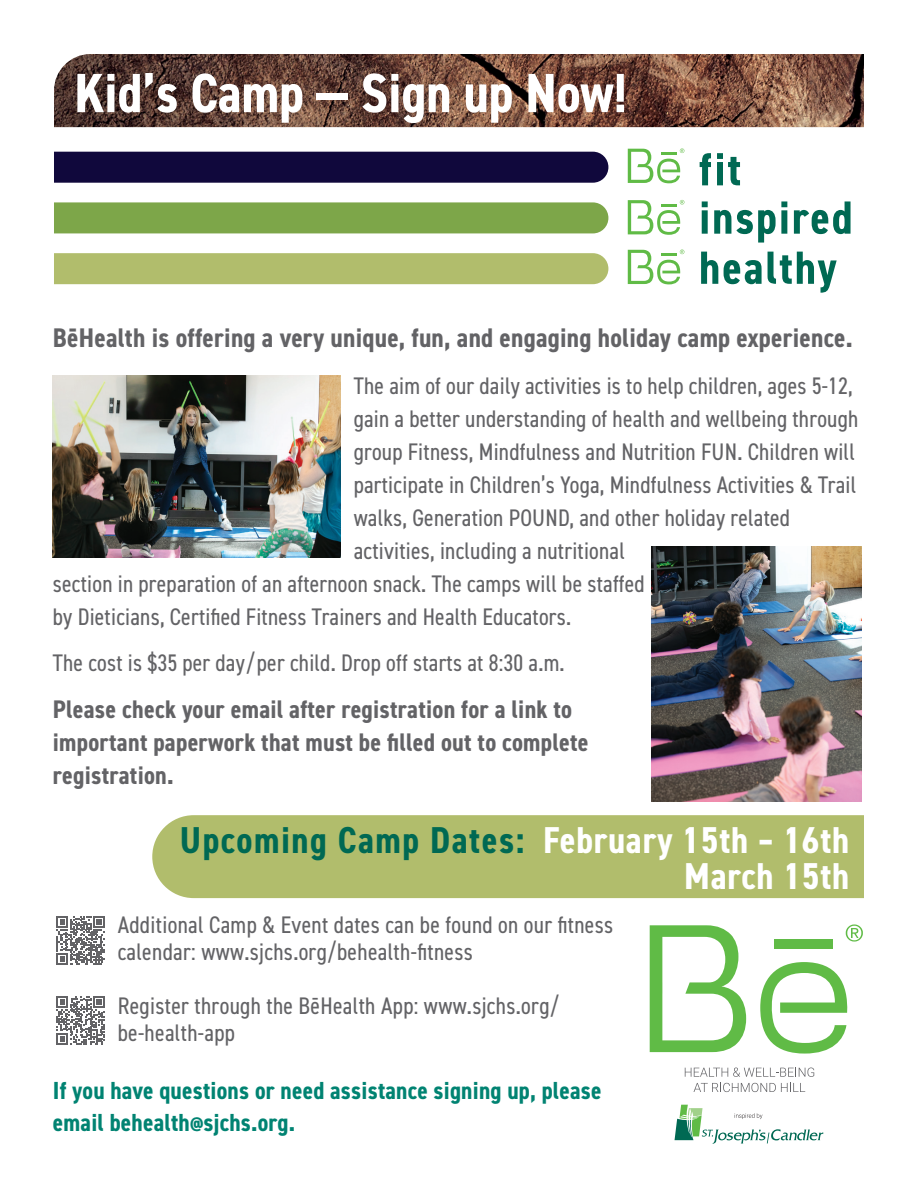
<style>
.page{position:relative;width:918px;height:1188px;background:#fff}
.page>*{position:absolute;margin:0;border:0;box-sizing:border-box;transform-origin:0 0}
.t1{font:700 condensed 55.5px "DIN2014";color:#fff}
.t2{font:700 condensed 37.5px/36px "DIN2014";letter-spacing:.02em;color:#fff;text-align:right}
.t3{font:700 condensed 27px "DIN2014";letter-spacing:.01em;color:#636366}
.t4{font:700 condensed 25.5px/33px "DIN2014";letter-spacing:.01em;color:#636366}
.t5{font:700 condensed 24.75px/31.5px "DIN2014";letter-spacing:.01em;color:#018372}
.t6{font:condensed 24px/27px "DIN2014";letter-spacing:.01em;color:#636366}
.s1{color:#006953}
.s2{font-size:17.25px}
</style>
<div class="page">
<img style="left:54px;top:54px;width:810px;height:73px">
<svg style="left:628px;top:148px;width:56px;height:35px"></svg>
<svg style="left:628px;top:200px;width:56px;height:35px"></svg>
<svg style="left:628px;top:250px;width:56px;height:34px"></svg>
<div style="left:54px;top:152px;width:554px;height:31px;background:#10083c"></div>
<div style="left:54px;top:202px;width:554px;height:31px;background:#7da649"></div>
<div style="left:54px;top:253px;width:554px;height:31px;background:#b1bd6c"></div>
<svg style="left:701px;top:252px;width:136px;height:41px"></svg>
<svg style="left:702px;top:201px;width:149px;height:42px"></svg>
<svg style="left:700px;top:153px;width:40px;height:32px"></svg>
<div style="left:152px;top:815px;width:712px;height:83px;background:#b1bd6c"></div>
<svg style="left:650px;top:925px;width:96px;height:127px"></svg>
<svg style="left:760px;top:962px;width:88px;height:92px"></svg>
<div style="left:775px;top:939px;width:58px;height:10px;background:#60bb46"></div>
<svg style="left:846px;top:924px;width:17px;height:18px"></svg>
<svg style="left:685px;top:1068px;width:129px;height:9px"></svg>
<svg style="left:694px;top:1083px;width:111px;height:9px"></svg>
<svg style="left:675px;top:1105px;width:148px;height:39px"></svg>
<img style="left:53px;top:376px;width:287px;height:181px">
<svg style="left:56px;top:996px;width:49px;height:49px"></svg>
<svg style="left:56px;top:916px;width:49px;height:48px"></svg>
<img style="left:651px;top:546px;width:210px;height:255px">
<h1 class="t1" style="left:74px;top:56px;width:554px">Kid’s Camp — Sign up Now!</h1>
<p class="t3" style="left:53px;top:320px;width:801px">BēHealth is offering a very unique, fun, and engaging holiday camp experience.</p>
<p class="t6" style="left:354px;top:371px;width:500px">The aim of our daily activities is to help children, ages 5-12,</p>
<p class="t6" style="left:354px;top:404px;width:506px">gain a better understanding of health and wellbeing through</p>
<p class="t6" style="left:354px;top:437px;width:503px">group Fitness, Mindfulness and Nutrition FUN. Children will</p>
<p class="t6" style="left:354px;top:470px;width:504px">participate in Children’s Yoga, Mindfulness Activities &amp; Trail</p>
<p class="t6" style="left:354px;top:503px;width:438px">walks, Generation POUND, and other holiday related</p>
<p class="t6" style="left:354px;top:536px;width:273px">activities, including a nutritional</p>
<p class="t6" style="left:53px;top:569px;width:593px">section in preparation of an afternoon snack. The camps will be staffed</p>
<p class="t6" style="left:53px;top:602px;width:520px">by Dieticians, Certified Fitness Trainers and Health Educators.</p>
<p class="t6" style="left:53px;top:648px;width:513px">The cost is $35 per day/per child. Drop off starts at 8:30 a.m.</p>
<p class="t4" style="left:53px;top:692px;width:537px">Please check your email after registration for a link to important paperwork that must be filled out to complete registration.</p>
<h2 class="t2" style="left:180px;top:822px;width:671px"><span class="s1">Upcoming Camp Dates:</span> February 15th – 16th<br>March 15th</h2>
<p class="t6" style="left:118px;top:910px;width:497px">Additional Camp &amp; Event dates can be found on our fitness calendar: www.sjchs.org/behealth-fitness</p>
<p class="t6" style="left:118px;top:991px;width:443px">Register through the BēHealth App: www.sjchs.org/ be-health-app</p>
<p class="t5" style="left:53px;top:1075px;width:550px">If you have questions or need assistance signing up, please email behealth<span class="s2">@</span>sjchs.org.</p>
</div>
